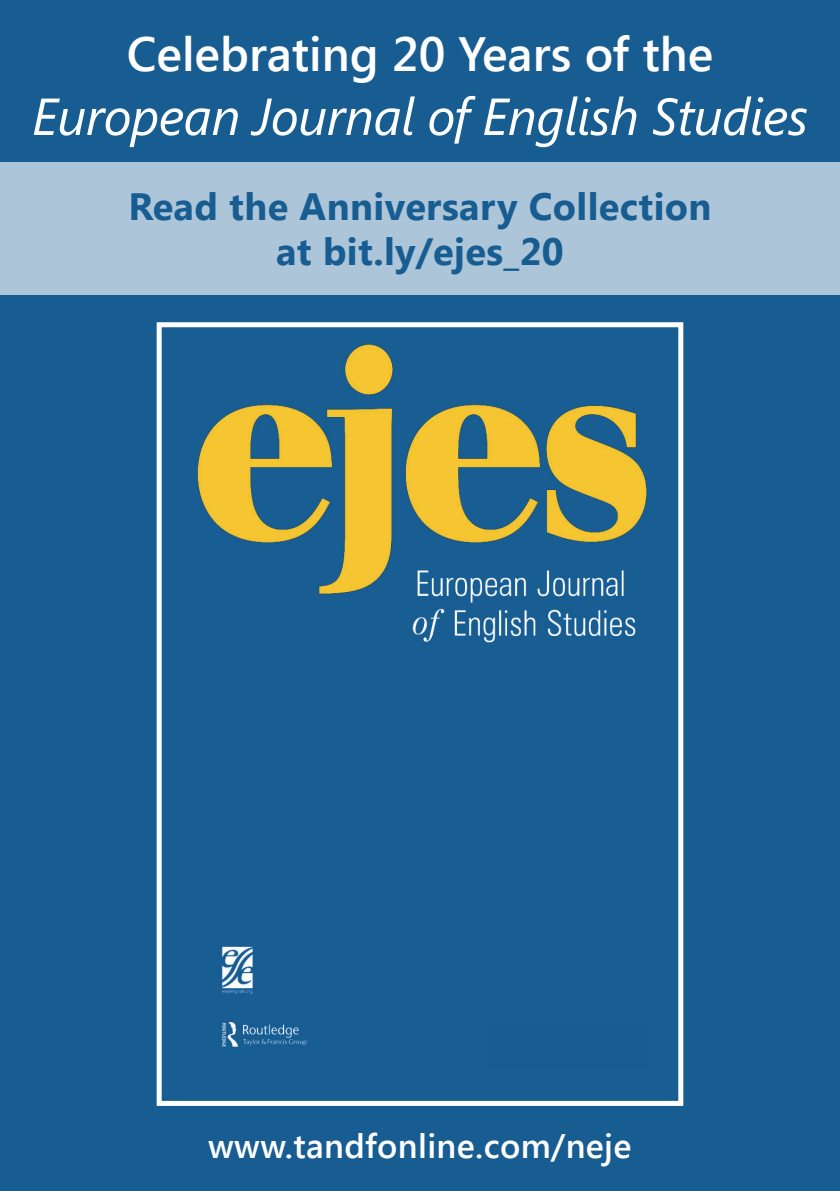
<style>
.page{position:relative;width:840px;height:1191px;background:#fff}
.page>*{position:absolute;margin:0;border:0;box-sizing:border-box;transform-origin:0 0}
.t1{font:italic 52px "Segoe UI";letter-spacing:-.01em;color:#fff}
.t2{font:600 48px "Segoe UI";color:#fff}
.t3{font:700 38px/45.6px "Segoe UI";letter-spacing:.01em;color:#185d92;text-align:center}
.t4{font:600 34px "Segoe UI";letter-spacing:.01em;color:#fff}
</style>
<div class="page">
<div style="left:0;top:0;width:839px;height:1191px;background:#185d92"></div>
<img style="left:197px;top:344px;width:450px;height:703px">
<div style="left:156px;top:322px;width:527px;height:784px;border:5px solid #fff"></div>
<div style="left:486px;top:1024px;width:166px;height:45px;background:#185d92"></div>
<div style="left:0;top:163px;width:839px;height:132px;background:#adc5d8"></div>
<p class="t2" style="left:127px;top:20px;width:587px">Celebrating 20 Years of the</p>
<p class="t1" style="left:32px;top:80px;width:777px">European Journal of English Studies</p>
<p class="t3" style="left:128px;top:181px;width:584px">Read the Anniversary Collection at bit.ly/ejes_20</p>
<p class="t4" style="left:208px;top:1122px;width:424px">www.tandfonline.com/neje</p>
</div>
